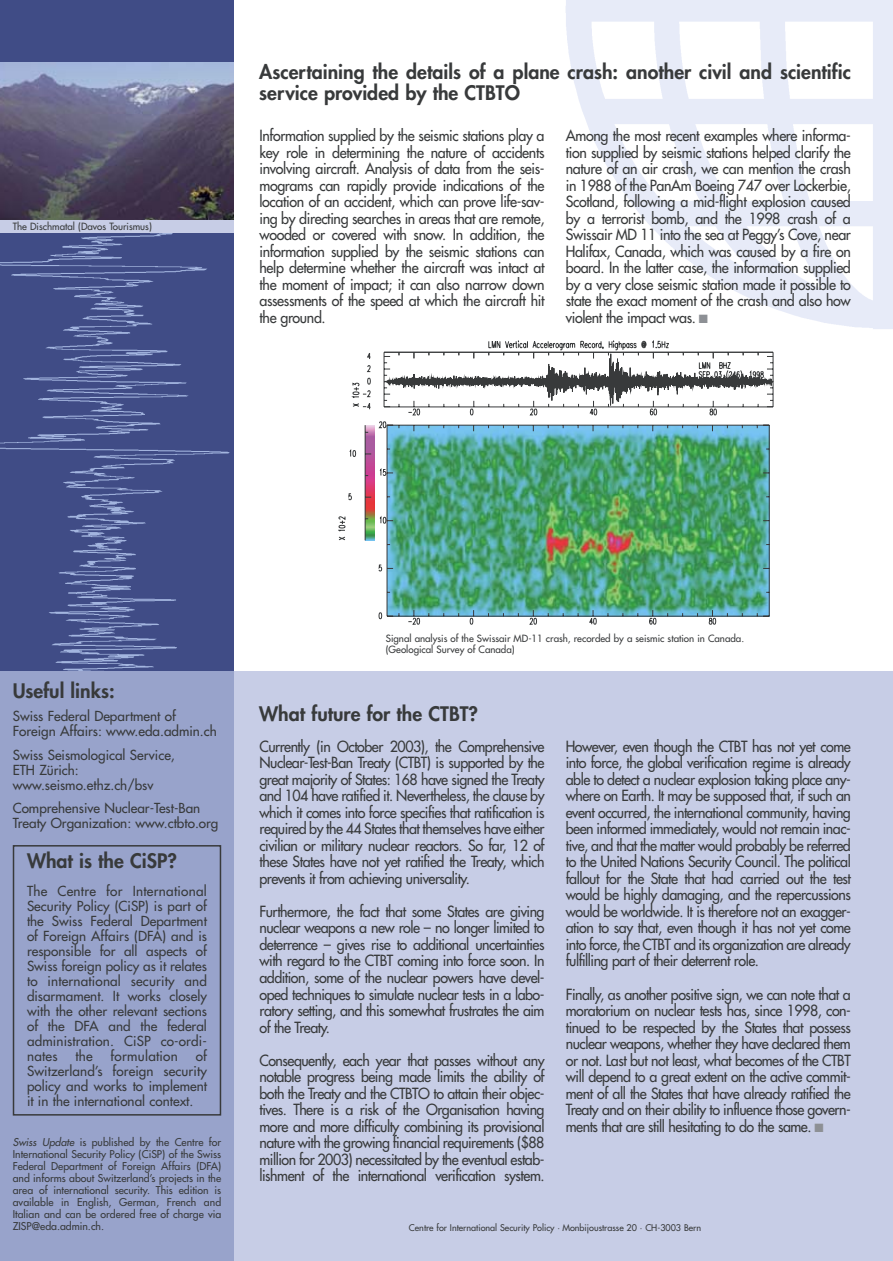
<style>
.page{position:relative;width:893px;height:1261px;background:#fff}
.page>*{position:absolute;margin:0;border:0;box-sizing:border-box;transform-origin:0 0}
.t1{font:800 19.5px/21px "Futura";color:#383a3b}
.t2{font:15px/16.5px "Futura";letter-spacing:-.035em;color:#383a3b;text-align:justify;scale:.95 1}
.t3{font:13.5px/15px "Futura";color:#383a3b}
.t4{font:13.5px "Futura";letter-spacing:.02em;color:#383a3b}
.t5{font:10.5px/12px "Futura";color:#383a3b;text-align:justify}
.t6{font:9.75px/11.2px "Futura";color:#383a3b}
.t7{font:9px "Futura";color:#383a3b}
.s1{color:#8d9095}
.s2{font-style:italic}
</style>
<div class="page">
<img style="left:565px;top:0;width:327px;height:329px">
<div style="left:0;top:0;width:234px;height:1261px;background:#404c86"></div>
<img style="left:0;top:233px;width:230px;height:438px">
<img style="left:0;top:62px;width:234px;height:158px">
<div style="left:0;top:220px;width:234px;height:13px;background:#c7cde6"></div>
<div style="left:234px;top:671px;width:658px;height:590px;background:#c7cde6"></div>
<div style="left:0;top:671px;width:234px;height:590px;background:#98a3cb"></div>
<div style="left:13px;top:845px;width:208px;height:270px;border:2px solid #383a3b"></div>
<svg style="left:352px;top:352px;width:418px;height:265px"></svg>
<svg style="left:384px;top:341px;width:389px;height:74px"></svg>
<img style="left:371px;top:425px;width:4px;height:115px">
<svg style="left:338px;top:425px;width:33px;height:116px"></svg>
<svg style="left:378px;top:421px;width:391px;height:203px;background:#5da988"></svg>
<p class="t6" style="left:13px;top:221px;width:141px">The Dischmatal (Davos Tourismus)</p>
<h1 class="t1" style="left:259px;top:63px;width:593px">Ascertaining the details of a plane crash: another civil and scientific service provided by the CTBTO</h1>
<p class="t2" style="left:259px;top:129px;width:301px">Information supplied by the seismic stations play a key role in determining the nature of accidents involving aircraft. Analysis of data from the seis&shy;mograms can rapidly provide indications of the location of an accident, which can prove life-sav&shy;ing by directing searches in areas that are remote, wooded or covered with snow. In addition, the information supplied by the seismic stations can help determine whether the aircraft was intact at the moment of impact; it can also narrow down assessments of the speed at which the aircraft hit the ground.</p>
<p class="t2" style="left:566px;top:129px;width:301px">Among the most recent examples where informa&shy;tion supplied by seismic stations helped clarify the nature of an air crash, we can mention the crash in 1988 of the PanAm Boeing 747 over Lockerbie, Scotland, following a mid-flight explosion caused by a terrorist bomb, and the 1998 crash of a Swissair MD 11 into the sea at Peggy’s Cove, near Halifax, Canada, which was caused by a fire on board. In the latter case, the information supplied by a very close seismic station made it possible to state the exact moment of the crash and also how violent the impact was. <span class="s1">■</span></p>
<h1 class="t1" style="left:13px;top:681px;width:103px">Useful links:</h1>
<p class="t3" style="left:13px;top:710px;width:205px">Swiss Federal Department of<br>Foreign Affairs: www.eda.admin.ch</p>
<p class="t3" style="left:13px;top:748px;width:164px">Swiss Seismological Service,<br>ETH Zürich: www.seismo.ethz.ch/bsv</p>
<p class="t3" style="left:13px;top:802px;width:207px">Comprehensive Nuclear-Test-Ban<br>Treaty Organization: www.ctbto.org</p>
<h1 class="t1" style="left:27px;top:852px;width:151px">What is the CiSP?</h1>
<p class="t3" style="left:27px;top:884px;width:181px;text-align:justify">The Centre for International Security Policy (CiSP) is part of the Swiss Federal Department of Foreign Affairs (DFA) and is responsible for all aspects of Swiss foreign policy as it relates to international security and disarmament. It works closely with the other relevant sections of the DFA and the federal administration. CiSP co-ordi&shy;nates</p>
<p class="t3" style="left:27px;top:1049px;width:181px;text-align:justify;text-indent:169px">of Switzerland’s foreign security policy and works to implement it in the international context.</p>
<p class="t5" style="left:13px;top:1137px;width:210px"><span class="s2">Swiss Update</span> is published by the Centre for International Security Policy (CiSP) of the Swiss Federal Department of Foreign Affairs (DFA) and informs about Switzerland’s projects in the area of international security. This edition is available in English, German, French and Italian and can be ordered free of charge via ZISP@eda.admin.ch.</p>
<p class="t3" style="left:75px;top:1049px;width:19px">the</p>
<p class="t4" style="left:111px;top:1049px;width:69px">formulation</p>
<p class="t6" style="left:386px;top:633px;width:360px">Signal analysis of the Swissair MD-11 crash, recorded by a seismic station in Canada. (Geological Survey of Canada)</p>
<h1 class="t1" style="left:259px;top:705px;width:220px">What future for the CTBT?</h1>
<p class="t2" style="left:259px;top:739px;width:301px">Currently (in October 2003), the Comprehensive Nuclear-Test-Ban Treaty (CTBT) is supported by the great majority of States: 168 have signed the Treaty and 104 have ratified it. Nevertheless, the clause by which it comes into force specifies that ratification is required by the 44 States that themselves have either civilian or military nuclear reactors. So far, 12 of these States have not yet ratified the Treaty, which prevents it from achieving universality.</p>
<p class="t2" style="left:259px;top:904px;width:301px">Furthermore, the fact that some States are giving nuclear weapons a new role – no longer limited to deterrence – gives rise to additional uncertainties with regard to the CTBT coming into force soon. In addition, some of the nuclear powers have devel&shy;oped techniques to simulate nuclear tests in a labo&shy;ratory setting, and this somewhat frustrates the aim of the Treaty.</p>
<p class="t2" style="left:259px;top:1053px;width:301px">Consequently, each year that passes without any notable progress being made limits the ability of both the Treaty and the CTBTO to attain their objec&shy;tives. There is a risk of the Organisation having more and more difficulty combining its provisional nature with the growing financial requirements ($88 million for 2003) necessitated by the eventual estab&shy;lishment of the international verification system.</p>
<p class="t2" style="left:566px;top:739px;width:301px">However, even though the CTBT has not yet come into force, the global verification regime is already able to detect a nuclear explosion taking place any&shy;where on Earth. It may be supposed that, if such an event occurred, the international community, having been informed immediately, would not remain inac&shy;tive, and that the matter would probably be referred to the United Nations Security Council. The political fallout for the State that had carried out the test would be highly damaging, and the repercussions would be worldwide. It is therefore not an exagger&shy;ation to say that, even though it has not yet come into force, the CTBT and its organization are already fulfilling part of their deterrent role.</p>
<p class="t2" style="left:566px;top:987px;width:301px">Finally, as another positive sign, we can note that a moratorium on nuclear tests has, since 1998, con&shy;tinued to be respected by the States that possess nuclear weapons, whether they have declared them or not. Last but not least, what becomes of the CTBT will depend to a great extent on the active commit&shy;ment of all the States that have already ratified the Treaty and on their ability to influence those govern&shy;ments that are still hesitating to do the same. <span class="s1">■</span></p>
<p class="t7" style="left:409px;top:1223px;width:294px">Centre for International Security Policy · Monbijoustrasse 20 · CH-3003 Bern</p>
</div>
